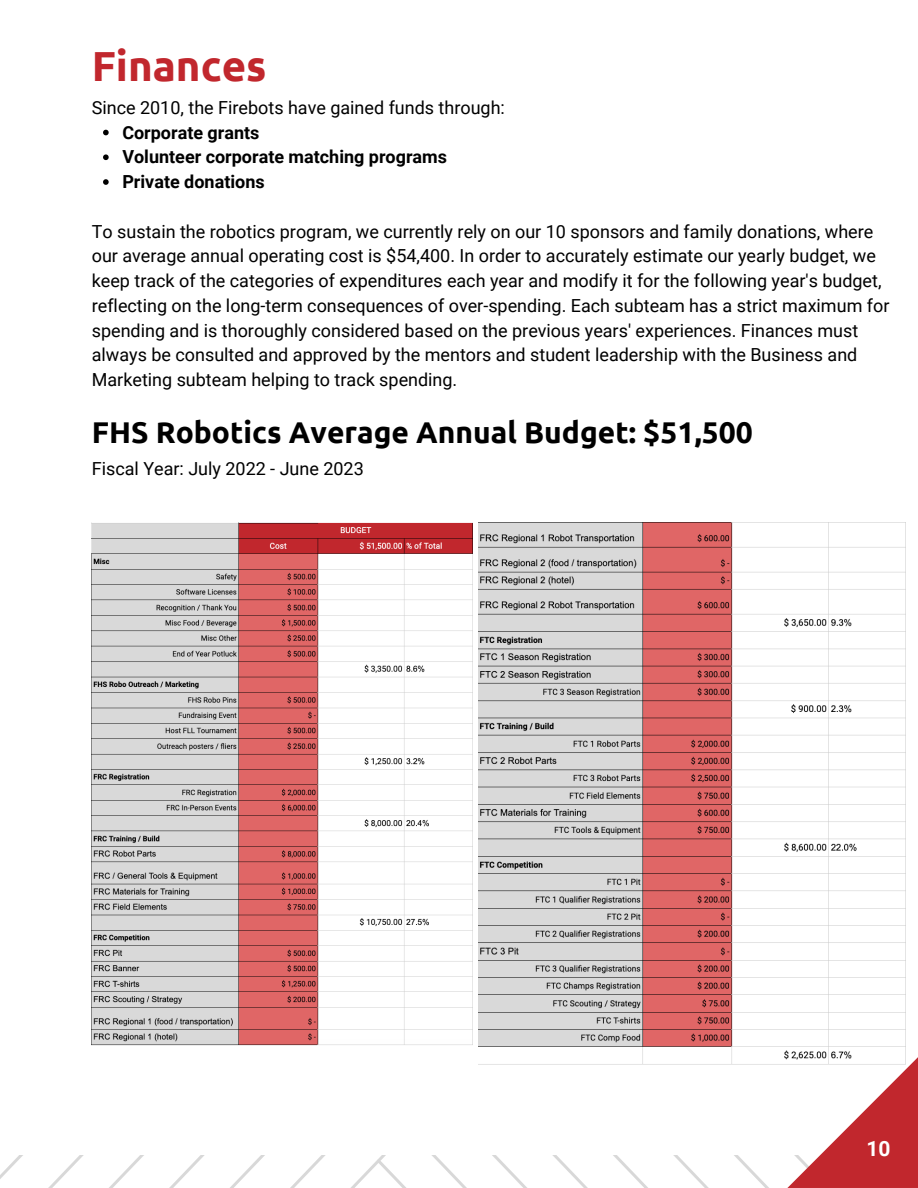
<style>
.page{position:relative;width:918px;height:1188px;background:#fff}
.page>*{position:absolute;margin:0;border:0;box-sizing:border-box;transform-origin:0 0}
.t1{font:700 42px "Ubuntu";color:#c1272d}
.t2{font:700 30px "Ubuntu";color:#000}
.t3{font:700 21px "Roboto";color:#fff}
.t4{font:18px/24.8px "Roboto";color:#000}
.t5{font:700 18px/24.8px "Roboto";color:#000}
</style>
<div class="page">
<svg style="left:787px;top:1057px;width:131px;height:131px"></svg>
<img style="left:92px;top:523px;width:380px;height:523px">
<img style="left:479px;top:523px;width:426px;height:542px">
<svg style="left:103px;top:130px;width:6px;height:5px"></svg>
<svg style="left:103px;top:154px;width:6px;height:6px"></svg>
<svg style="left:103px;top:179px;width:6px;height:6px"></svg>
<h1 class="t1" style="left:92px;top:41px;width:176px">Finances</h1>
<p class="t4" style="left:92px;top:95px;width:415px">Since 2010, the Firebots have gained funds through:</p>
<p class="t5" style="left:122px;top:120px;width:326px">Corporate grants<br>Volunteer corporate matching programs<br>Private donations</p>
<p class="t4" style="left:92px;top:219px;width:799px">To sustain the robotics program, we currently rely on our 10 sponsors and family donations, where our average annual operating cost is $54,400. In order to accurately estimate our yearly budget, we keep track of the categories of expenditures each year and modify it for the following year's budget, reflecting on the long-term consequences of over-spending. Each subteam has a strict maximum for spending and is thoroughly considered based on the previous years' experiences. Finances must always be consulted and approved by the mentors and student leadership with the Business and Marketing subteam helping to track spending.</p>
<h2 class="t2" style="left:92px;top:415px;width:663px">FHS Robotics Average Annual Budget: $51,500</h2>
<p class="t4" style="left:92px;top:457px;width:274px">Fiscal Year: July 2022 - June 2023</p>
<p class="t3" style="left:866px;top:1136px;width:26px">10</p>
</div>
